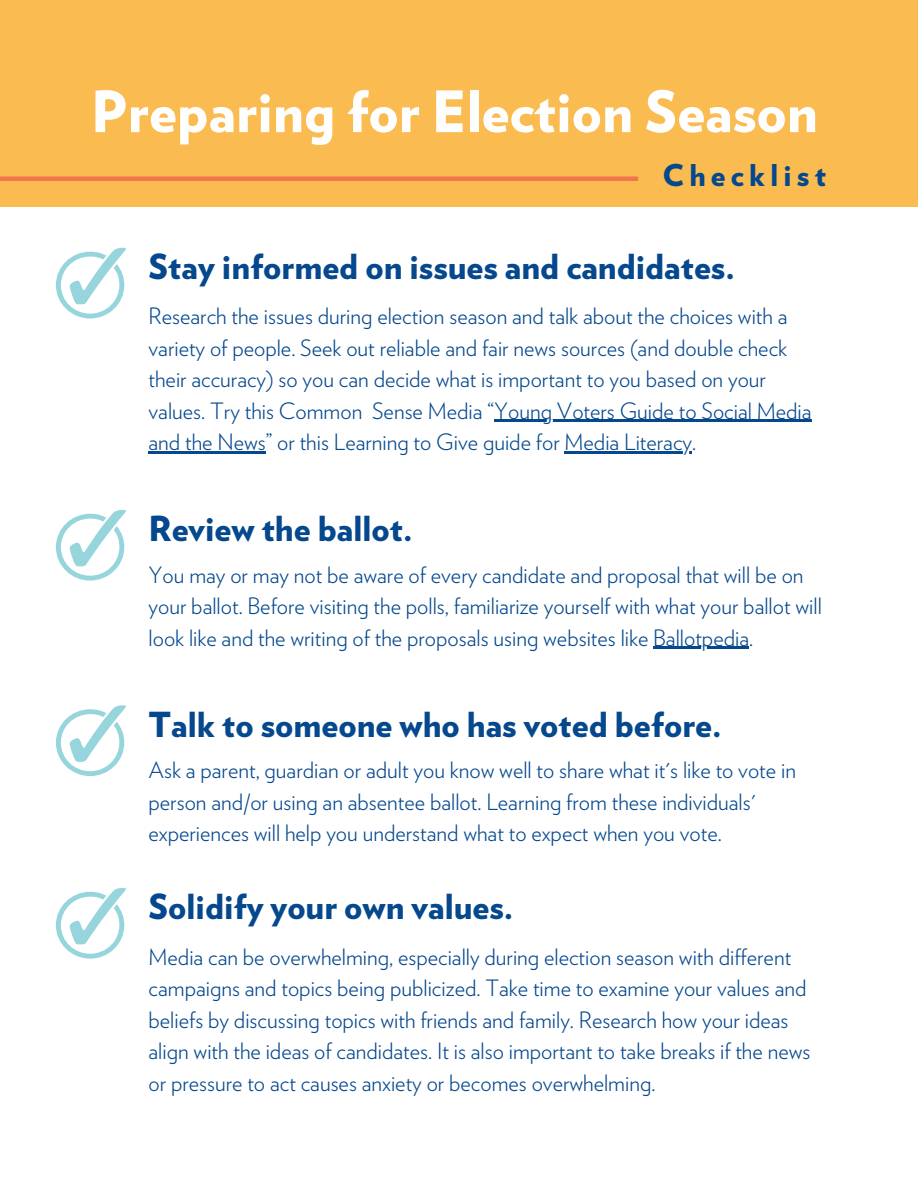
<style>
.page{position:relative;width:918px;height:1188px;background:#fff}
.page>*{position:absolute;margin:0;border:0;box-sizing:border-box;transform-origin:0 0}
.t1{font:900 57px "Verlag";color:#fefefe}
.t2{font:900 34.5px "Verlag";color:#05488d}
.t3{font:900 30px "Verlag";letter-spacing:.175em;color:#05488d}
.t4{font:300 22.5px/31.5px "Verlag";color:#05488d}
</style>
<div class="page">
<svg style="left:56px;top:510px;width:70px;height:71px"></svg>
<svg style="left:56px;top:248px;width:70px;height:71px"></svg>
<svg style="left:56px;top:705px;width:70px;height:71px"></svg>
<svg style="left:56px;top:888px;width:70px;height:71px"></svg>
<div style="left:0;top:0;width:918px;height:207px;background:#fabb51"></div>
<div style="left:0;top:176px;width:638px;height:5px;background:#f1754c"></div>
<hr style="left:653px;top:647px;width:96px;height:2px;background:#05488d">
<hr style="left:494px;top:420px;width:318px;height:2px;background:#05488d">
<hr style="left:149px;top:451px;width:117px;height:3px;background:#05488d">
<hr style="left:565px;top:451px;width:127px;height:3px;background:#05488d">
<p class="t1" style="left:91px;top:77px;width:728px">Preparing for Election Season</p>
<h2 class="t3" style="left:662px;top:157px;width:165px">Checklist</h2>
<h2 class="t2" style="left:149px;top:246px;width:588px">Stay informed on issues and candidates.</h2>
<p class="t4" style="left:149px;top:300px;width:665px">Research the issues during election season and talk about the choices with a variety of people. Seek out reliable and fair news sources (and double check their accuracy) so you can decide what is important to you based on your values. Try this Common Sense Media “Young Voters Guide to Social Media</p>
<p class="t4" style="left:149px;top:426px;width:549px">and the News” or this Learning to Give guide for Media Literacy.</p>
<h1 class="t2" style="left:149px;top:508px;width:266px">Review the ballot.</h1>
<h3 class="t4" style="left:149px;top:559px;width:675px">You may or may not be aware of every candidate and proposal that will be on your ballot. Before visiting the polls, familiarize yourself with what your ballot will look like and the writing of the proposals using websites like Ballotpedia.</h3>
<p class="t2" style="left:149px;top:704px;width:575px">Talk to someone who has voted before.</p>
<p class="t4" style="left:149px;top:754px;width:649px">Ask a parent, guardian or adult you know well to share what it's like to vote in person and/or using an absentee ballot. Learning from these individuals' experiences will help you understand what to expect when you vote.</p>
<h2 class="t2" style="left:149px;top:886px;width:366px">Solidify your own values.</h2>
<p class="t4" style="left:149px;top:941px;width:663px">Media can be overwhelming, especially during election season with different campaigns and topics being publicized. Take time to examine your values and beliefs by discussing topics with friends and family. Research how your ideas align with the ideas of candidates. It is also important to take breaks if the news or pressure to act causes anxiety or becomes overwhelming.</p>
</div>
